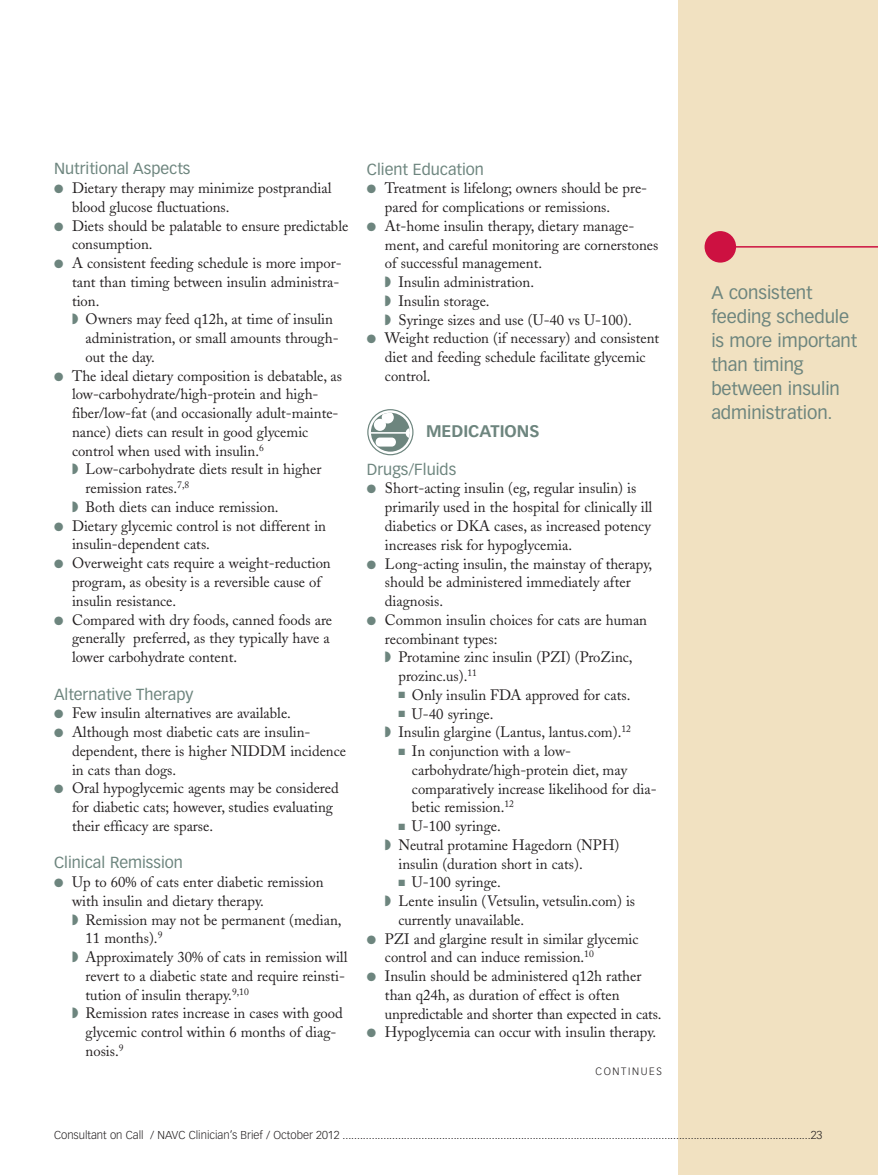
<style>
.page{position:relative;width:878px;height:1175px;background:#fff}
.page>*{position:absolute;margin:0;border:0;box-sizing:border-box;transform-origin:0 0}
.t1{font:18px/24px "Vectora LT Std";letter-spacing:-.005em;color:#6d857e}
.t2{font:700 16.5px "Vectora LT Std";color:#6d857e}
.t3{font:15.75px "Vectora LT Std";color:#6d857e}
.t4{font:15px/18.8px "Adobe Caslon";color:#231f20}
.t5{font:300 11.25px "Vectora LT Std";color:#231f20}
.t6{font:300 10.5px "Vectora LT Std";letter-spacing:.155em;color:#231f20}
.s1{color:#6d857e}
</style>
<div class="page">
<div style="left:678px;top:0;width:200px;height:1174px;background:#f1e1c1"></div>
<svg style="left:368px;top:410px;width:45px;height:45px"></svg>
<div style="left:367px;top:409px;width:46px;height:46px;border:1px solid #6d857e;border-radius:50%"></div>
<div style="left:371px;top:413px;width:39px;height:38px;background:#6d857e;border-radius:50%"></div>
<div style="left:374px;top:419px;width:12px;height:12px;background:#fff;border-radius:50%"></div>
<svg style="left:381px;top:413px;width:13px;height:10px"></svg>
<div style="left:375px;top:437px;width:21px;height:9px;background:#fff;border-radius:4px"></div>
<hr style="left:371px;top:432px;width:39px;height:1px;background:#fff">
<svg style="left:405px;top:428px;width:5px;height:10px"></svg>
<div style="left:704px;top:231px;width:32px;height:31px;background:#cd1141;border-radius:50%"></div>
<hr style="left:723px;top:246px;width:155px;height:2px;background:#cd1141">
<p class="t3" style="left:54px;top:162px;width:138px">Nutritional Aspects</p>
<p class="t4" style="left:72px;top:180px;width:261px;text-indent:-18px"><span class="s1">●</span> Dietary therapy may minimize postprandial blood glucose fluctuations.</p>
<p class="t4" style="left:72px;top:218px;width:278px;text-indent:-18px"><span class="s1">●</span> Diets should be palatable to ensure predictable consumption.</p>
<p class="t4" style="left:54px;top:255px;width:289px"><span class="s1">●</span> A consistent feeding schedule is more impor-</p>
<p class="t4" style="left:72px;top:274px;width:269px">tant than timing between insulin administra-</p>
<p class="t4" style="left:72px;top:293px;width:29px">tion.</p>
<p class="t4" style="left:72px;top:312px;width:262px"><span class="s1">◗</span> Owners may feed q12h, at time of insulin</p>
<p class="t4" style="left:86px;top:330px;width:254px">administration, or small amounts through-</p>
<p class="t4" style="left:86px;top:349px;width:71px">out the day.</p>
<p class="t4" style="left:54px;top:368px;width:289px"><span class="s1">●</span> The ideal dietary composition is debatable, as</p>
<p class="t4" style="left:72px;top:387px;width:248px">low-carbohydrate/high-protein and high-</p>
<p class="t4" style="left:72px;top:405px;width:268px">fiber/low-fat (and occasionally adult-mainte-</p>
<p class="t4" style="left:72px;top:424px;width:238px">nance) diets can result in good glycemic</p>
<p class="t4" style="left:72px;top:443px;width:193px">control when used with insulin.<sup>6</sup></p>
<p class="t4" style="left:72px;top:462px;width:251px"><span class="s1">◗</span> Low-carbohydrate diets result in higher</p>
<p class="t4" style="left:86px;top:480px;width:105px">remission rates.<sup>7,8</sup></p>
<p class="t4" style="left:72px;top:499px;width:208px"><span class="s1">◗</span> Both diets can induce remission.</p>
<p class="t4" style="left:72px;top:518px;width:255px;text-indent:-18px"><span class="s1">●</span> Dietary glycemic control is not different in insulin-dependent cats.</p>
<p class="t4" style="left:72px;top:555px;width:260px;text-indent:-18px"><span class="s1">●</span> Overweight cats require a weight-reduction program, as obesity is a reversible cause of insulin resistance.</p>
<p class="t4" style="left:72px;top:612px;width:261px;text-indent:-18px"><span class="s1">●</span> Compared with dry foods, canned foods are generally preferred, as they typically have a lower carbohydrate content.</p>
<p class="t3" style="left:54px;top:687px;width:141px">Alternative Therapy</p>
<p class="t4" style="left:54px;top:705px;width:238px"><span class="s1">●</span> Few insulin alternatives are available.</p>
<p class="t4" style="left:72px;top:724px;width:275px;text-indent:-18px"><span class="s1">●</span> Although most diabetic cats are insulin&shy;dependent, there is higher NIDDM incidence in cats than dogs.</p>
<p class="t4" style="left:72px;top:780px;width:268px;text-indent:-18px"><span class="s1">●</span> Oral hypoglycemic agents may be considered for diabetic cats; however, studies evaluating their efficacy are sparse.</p>
<p class="t3" style="left:54px;top:856px;width:130px">Clinical Remission</p>
<p class="t4" style="left:54px;top:874px;width:271px"><span class="s1">●</span> Up to 60% of cats enter diabetic remission</p>
<p class="t4" style="left:72px;top:893px;width:193px">with insulin and dietary therapy.</p>
<p class="t4" style="left:72px;top:912px;width:271px"><span class="s1">◗</span> Remission may not be permanent (median,</p>
<p class="t4" style="left:86px;top:930px;width:78px">11 months).<sup>9</sup></p>
<p class="t4" style="left:72px;top:949px;width:277px"><span class="s1">◗</span> Approximately 30% of cats in remission will</p>
<p class="t4" style="left:86px;top:968px;width:261px">revert to a diabetic state and require reinsti-</p>
<p class="t4" style="left:86px;top:987px;width:165px">tution of insulin therapy.<sup>9,10</sup></p>
<p class="t4" style="left:72px;top:1005px;width:272px"><span class="s1">◗</span> Remission rates increase in cases with good</p>
<p class="t4" style="left:86px;top:1024px;width:252px">glycemic control within 6 months of diag-</p>
<p class="t4" style="left:86px;top:1043px;width:39px">nosis.<sup>9</sup></p>
<p class="t3" style="left:367px;top:162px;width:118px">Client Education</p>
<p class="t4" style="left:385px;top:181px;width:264px;text-indent:-18px"><span class="s1">●</span> Treatment is lifelong; owners should be pre&shy;pared for complications or remissions.</p>
<p class="t4" style="left:385px;top:218px;width:275px;text-indent:-18px"><span class="s1">●</span> At-home insulin therapy, dietary manage&shy;ment, and careful monitoring are cornerstones of successful management.<br><span class="s1">◗</span> Insulin administration.<br><span class="s1">◗</span> Insulin storage.<br><span class="s1">◗</span> Syringe sizes and use (U-40 vs U-100).</p>
<p class="t4" style="left:385px;top:331px;width:276px;text-indent:-18px"><span class="s1">●</span> Weight reduction (if necessary) and consistent diet and feeding schedule facilitate glycemic control.</p>
<p class="t2" style="left:426px;top:424px;width:115px">MEDICATIONS</p>
<p class="t3" style="left:367px;top:462px;width:91px">Drugs/Fluids</p>
<p class="t4" style="left:385px;top:481px;width:269px;text-indent:-18px"><span class="s1">●</span> Short-acting insulin (eg, regular insulin) is primarily used in the hospital for clinically ill diabetics or DKA cases, as increased potency increases risk for hypoglycemia.</p>
<p class="t4" style="left:385px;top:556px;width:269px;text-indent:-18px"><span class="s1">●</span> Long-acting insulin, the mainstay of therapy, should be administered immediately after diagnosis.</p>
<p class="t4" style="left:367px;top:612px;width:281px"><span class="s1">●</span> Common insulin choices for cats are human</p>
<p class="t4" style="left:385px;top:631px;width:114px">recombinant types:</p>
<p class="t4" style="left:385px;top:649px;width:249px"><span class="s1">◗</span> Protamine zinc insulin (PZI) (ProZinc,</p>
<p class="t4" style="left:398px;top:668px;width:80px">prozinc.us).<sup>11</sup></p>
<p class="t4" style="left:398px;top:687px;width:233px"><span class="s1">■</span> Only insulin FDA approved for cats.</p>
<p class="t4" style="left:385px;top:706px;width:247px;text-indent:14px"><span class="s1">■</span> U-40 syringe.<br><span class="s1">◗</span> Insulin glargine (Lantus, lantus.com).<sup>12</sup></p>
<p class="t4" style="left:412px;top:743px;width:246px;text-indent:-14px"><span class="s1">■</span> In conjunction with a low&shy;carbohydrate/high-protein diet, may comparatively increase likelihood for dia&shy;betic remission.<sup>12</sup></p>
<p class="t4" style="left:398px;top:818px;width:104px"><span class="s1">■</span> U-100 syringe.</p>
<p class="t4" style="left:385px;top:837px;width:236px"><span class="s1">◗</span> Neutral protamine Hagedorn (NPH)</p>
<p class="t4" style="left:398px;top:856px;width:186px">insulin (duration short in cats).</p>
<p class="t4" style="left:398px;top:874px;width:104px"><span class="s1">■</span> U-100 syringe.</p>
<p class="t4" style="left:385px;top:893px;width:252px"><span class="s1">◗</span> Lente insulin (Vetsulin, vetsulin.com) is</p>
<p class="t4" style="left:398px;top:912px;width:127px">currently unavailable.</p>
<p class="t4" style="left:385px;top:931px;width:255px;text-indent:-18px"><span class="s1">●</span> PZI and glargine result in similar glycemic control and can induce remission.<sup>10</sup></p>
<p class="t4" style="left:385px;top:968px;width:278px;text-indent:-18px"><span class="s1">●</span> Insulin should be administered q12h rather than q24h, as duration of effect is often unpredictable and shorter than expected in cats.</p>
<p class="t4" style="left:367px;top:1024px;width:291px"><span class="s1">●</span> Hypoglycemia can occur with insulin therapy.</p>
<p class="t6" style="left:595px;top:1066px;width:68px">CONTINUES</p>
<p class="t1" style="left:711px;top:282px;width:147px">A consistent feeding schedule is more important than timing between insulin administration.</p>
<p class="t5" style="left:54px;top:1129px;width:769px">Consultant on Call / NAVC Clinician’s Brief / October 2012 ................................................................................................................................................................23</p>
</div>
